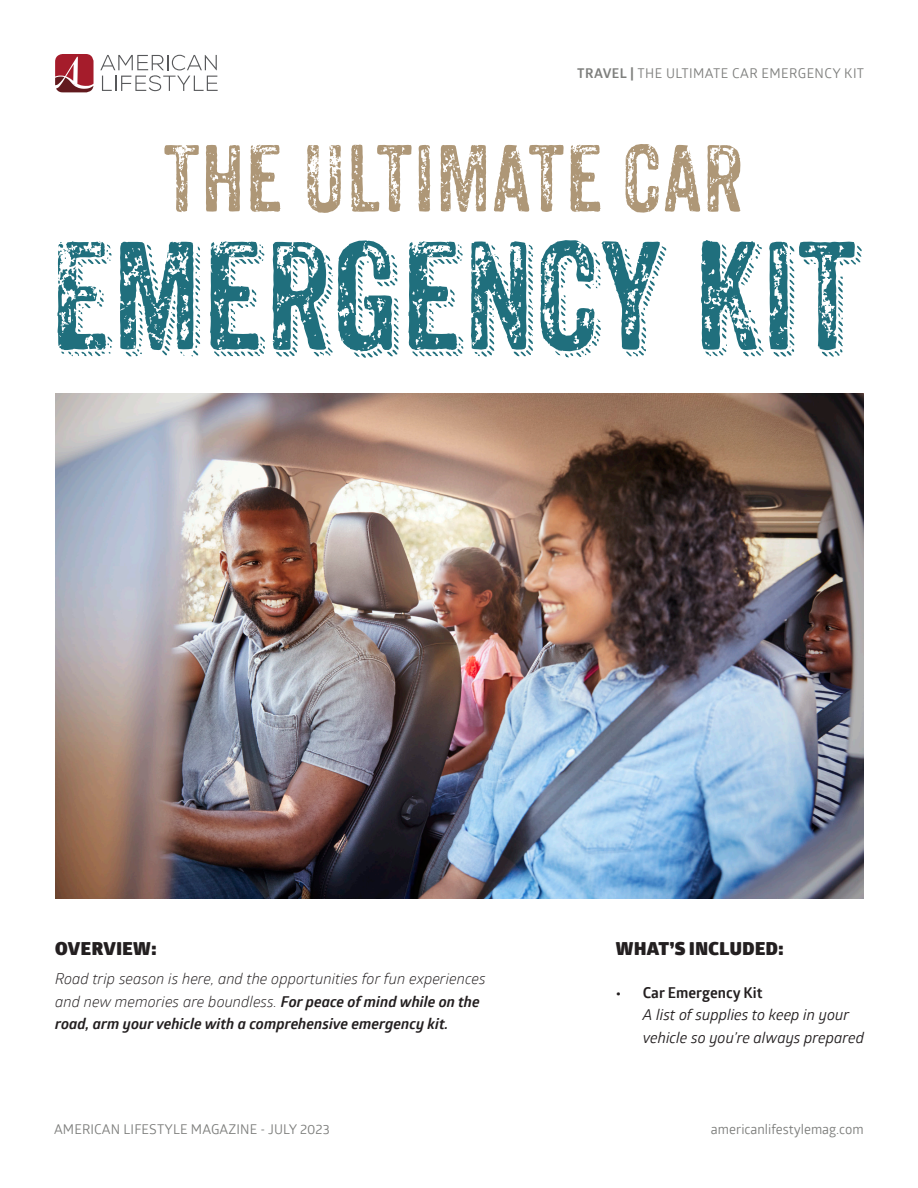
<style>
.page{position:relative;width:918px;height:1188px;background:#fff}
.page>*{position:absolute;margin:0;border:0;box-sizing:border-box;transform-origin:0 0}
.t1{font:148.95px "Anodyne Combined";color:#206f7d}
.t2{font:92.1px "Anodyne";color:#ae9777}
.Subhead{font:900 18px "Glober";letter-spacing:.03em;color:#231f20}
.Body_Copy{font:italic 15px/22.5px "Glober";color:#231f20}
.t3{font:italic 15px/22.5px "Glober";color:#231f20}
.Title_of_Printable{font:13.5px "Glober";letter-spacing:.01em;color:#7d7e7c}
.Title_of_Printable-2{font:13.5px "Glober";letter-spacing:.03em;color:#7d7e7c}
.s1{font-weight:700}
.s2{font-weight:700;font-style:normal}
</style>
<div class="page">
<svg style="left:55px;top:54px;width:39px;height:39px;background:#ab4c56"></svg>
<svg style="left:100px;top:55px;width:118px;height:36px"></svg>
<img style="left:55px;top:393px;width:809px;height:505px">
<p class="Title_of_Printable-2" style="left:577px;top:64px;width:289px"><span class="s1">TRAVEL |</span> THE ULTIMATE CAR EMERGENCY KIT</p>
<p class="t2" style="left:163px;top:123px;width:583px">THE ULTIMATE CAR</p>
<p class="t1" style="left:49px;top:206px;width:810px">EMERGENCY KIT</p>
<p class="Subhead" style="left:55px;top:935px;width:103px">OVERVIEW:</p>
<p class="Body_Copy" style="left:55px;top:967px;width:432px">Road trip season is here, and the opportunities for fun experiences and new memories are boundless. <span class="s1">For peace of mind while on the road, arm your vehicle with a comprehensive emergency kit.</span></p>
<p class="Subhead" style="left:616px;top:935px;width:169px">WHAT’S INCLUDED:</p>
<p class="t3" style="left:643px;top:981px;width:223px;text-indent:-27px"><span class="s2">• Car Emergency Kit<br></span>A list of supplies to keep in your vehicle so you’re always prepared</p>
<p class="Title_of_Printable" style="left:54px;top:1120px;width:277px">AMERICAN LIFESTYLE MAGAZINE - JULY 2023</p>
<p class="Title_of_Printable" style="left:711px;top:1120px;width:154px">americanlifestylemag.com</p>
</div>
